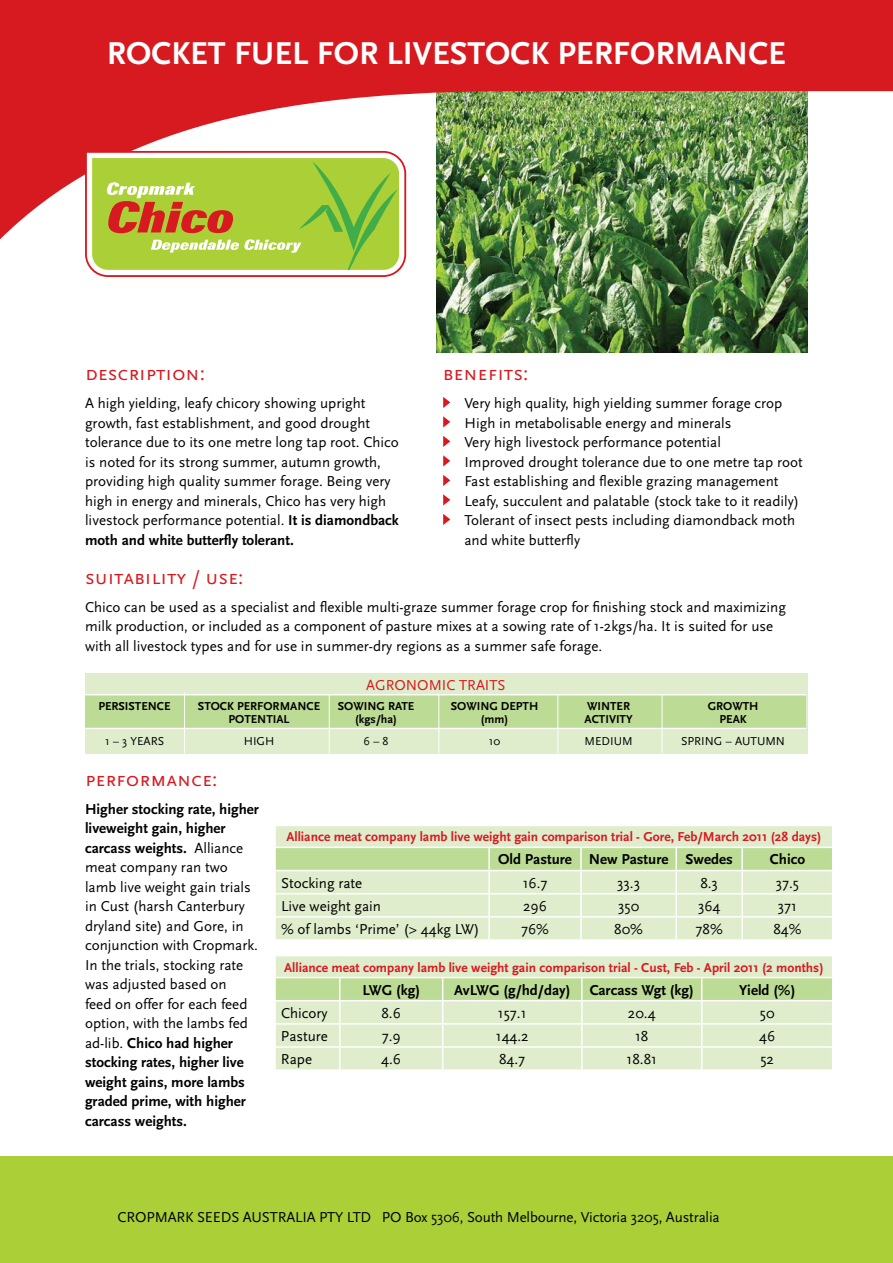
<style>
.page{position:relative;width:893px;height:1263px;background:#fff}
.page>*{position:absolute;margin:0;border:0;box-sizing:border-box;transform-origin:0 0}
.t1{font:700 33px "Scala Sans";color:#fff}
.t2{font:21px "Scala Sans Caps";color:#d71920}
.t3{font:15px/19.5px "Scala Sans";color:#000}
.t4{font:700 15px "Scala Sans";color:#000}
.t5{font:15px "Scala Sans Caps";color:#d71920}
.t6{font:700 13.5px "Scala Sans";color:#d71920}
.t7{font:700 12px "Scala Sans";color:#000}
.t8{font:12px "Scala Sans";color:#000}
.s1{font-weight:700}
</style>
<div class="page">
<img style="left:437px;top:262px;width:371px;height:90px">
<div style="left:0;top:1157px;width:893px;height:106px;background:#abd037"></div>
<img style="left:0;top:0;width:893px;height:262px">
<svg style="left:443px;top:397px;width:7px;height:11px"></svg>
<svg style="left:443px;top:416px;width:7px;height:11px"></svg>
<svg style="left:443px;top:436px;width:7px;height:11px"></svg>
<svg style="left:443px;top:455px;width:7px;height:11px"></svg>
<svg style="left:443px;top:475px;width:7px;height:11px"></svg>
<svg style="left:443px;top:494px;width:7px;height:11px"></svg>
<svg style="left:443px;top:514px;width:7px;height:11px"></svg>
<svg style="left:78px;top:144px;width:335px;height:118px"></svg>
<svg style="left:82px;top:148px;width:328px;height:129px"></svg>
<svg style="left:275px;top:956px;width:558px;height:113px;background:#daeac5"></svg>
<svg style="left:275px;top:826px;width:558px;height:113px;background:#daeac5"></svg>
<div style="left:85px;top:673px;width:723px;height:81px;background:#dfedcd"></div>
<svg style="left:85px;top:694px;width:721px;height:35px;background:#c1dd9c"></svg>
<hr style="left:184px;top:692px;width:1px;height:61px;background:#fff">
<hr style="left:329px;top:694px;width:1px;height:59px;background:#fff">
<hr style="left:438px;top:695px;width:1px;height:58px;background:#fff">
<hr style="left:557px;top:694px;width:1px;height:59px;background:#fff">
<hr style="left:662px;top:695px;width:1px;height:58px;background:#fff">
<h1 class="t1" style="left:107px;top:36px;width:681px">ROCKET FUEL FOR LIVESTOCK PERFORMANCE</h1>
<h2 class="t2" style="left:443px;top:362px;width:87px">benefits:</h2>
<p class="t3" style="left:464px;top:394px;width:340px">Very high quality, high yielding summer forage crop High in metabolisable energy and minerals<br>Very high livestock performance potential<br>Improved drought tolerance due to one metre tap root Fast establishing and flexible grazing management Leafy, succulent and palatable (stock take to it readily)<br>Tolerant of insect pests including diamondback moth and white butterfly</p>
<h2 class="t2" style="left:85px;top:362px;width:121px">description:</h2>
<p class="t3" style="left:85px;top:394px;width:315px">A high yielding, leafy chicory showing upright growth, fast establishment, and good drought tolerance due to its one metre long tap root. Chico is noted for its strong summer, autumn growth, providing high quality summer forage. Being very high in energy and minerals, Chico has very high livestock performance potential. <span class="s1">It is diamondback moth and white butterfly tolerant.</span></p>
<h2 class="t2" style="left:85px;top:565px;width:160px">suitability / use:</h2>
<p class="t3" style="left:85px;top:597px;width:702px">Chico can be used as a specialist and flexible multi-graze summer forage crop for finishing stock and maximizing milk production, or included as a component of pasture mixes at a sowing rate of 1-2kgs/ha. It is suited for use with all livestock types and for use in summer-dry regions as a summer safe forage.</p>
<p class="t5" style="left:366px;top:676px;width:141px">AGRONOMIC TRAITS</p>
<p class="t7" style="left:98px;top:699px;width:74px">PERSISTENCE</p>
<p class="t7" style="left:198px;top:699px;width:124px">STOCK PERFORMANCE</p>
<p class="t7" style="left:338px;top:699px;width:78px">SOWING RATE</p>
<p class="t7" style="left:451px;top:699px;width:89px">SOWING DEPTH</p>
<p class="t7" style="left:587px;top:699px;width:45px">WINTER</p>
<p class="t7" style="left:708px;top:699px;width:52px">GROWTH</p>
<p class="t7" style="left:229px;top:713px;width:63px">POTENTIAL</p>
<p class="t7" style="left:355px;top:713px;width:43px">(kgs/ha)</p>
<p class="t7" style="left:481px;top:713px;width:29px">(mm)</p>
<p class="t7" style="left:584px;top:713px;width:50px">ACTIVITY</p>
<p class="t7" style="left:719px;top:713px;width:29px">PEAK</p>
<p class="t8" style="left:105px;top:735px;width:61px">1 – 3 YEARS</p>
<p class="t8" style="left:244px;top:735px;width:32px">HIGH</p>
<p class="t8" style="left:363px;top:735px;width:27px">6 – 8</p>
<p class="t8" style="left:489px;top:735px;width:13px">10</p>
<p class="t8" style="left:585px;top:735px;width:50px">MEDIUM</p>
<p class="t8" style="left:681px;top:735px;width:105px">SPRING – AUTUMN</p>
<h2 class="t2" style="left:85px;top:768px;width:134px">performance:</h2>
<p class="t3" style="left:85px;top:799px;width:175px"><span class="s1">Higher stocking rate, higher liveweight gain, higher carcass weights.</span> Alliance meat company ran two lamb live weight gain trials in Cust (harsh Canterbury dryland site) and Gore, in conjunction with Cropmark.<br>In the trials, stocking rate was adjusted based on<br>feed on offer for each feed option, with the lambs fed ad-lib. <span class="s1">Chico had higher stocking rates, higher live weight gains, more lambs graded prime, with higher carcass weights.</span></p>
<p class="t6" style="left:286px;top:830px;width:536px">Alliance meat company lamb live weight gain comparison trial - Gore, Feb/March 2011 (28 days)</p>
<p class="t4" style="left:498px;top:851px;width:236px">Old Pasture New Pasture Swedes</p>
<p class="t4" style="left:770px;top:851px;width:37px">Chico</p>
<p class="t3" style="left:281px;top:873px;width:83px">Stocking rate</p>
<p class="t3" style="left:523px;top:873px;width:26px">16.7</p>
<p class="t3" style="left:617px;top:873px;width:25px">33.3</p>
<p class="t3" style="left:700px;top:873px;width:19px">8.3</p>
<p class="t3" style="left:776px;top:873px;width:25px">37.5</p>
<p class="t3" style="left:281px;top:896px;width:102px">Live weight gain</p>
<p class="t3" style="left:523px;top:896px;width:25px">296</p>
<p class="t3" style="left:618px;top:896px;width:23px">350</p>
<p class="t3" style="left:698px;top:896px;width:24px">364</p>
<p class="t3" style="left:778px;top:896px;width:21px">371</p>
<p class="t3" style="left:281px;top:920px;width:200px">% of lambs ‘Prime’ (&gt; 44kg LW)</p>
<p class="t3" style="left:521px;top:920px;width:29px">76%</p>
<p class="t3" style="left:614px;top:920px;width:30px">80%</p>
<p class="t3" style="left:696px;top:920px;width:29px">78%</p>
<p class="t3" style="left:773px;top:920px;width:30px">84%</p>
<p class="t6" style="left:284px;top:960px;width:541px">Alliance meat company lamb live weight gain comparison trial - Cust, Feb - April 2011 (2 months)</p>
<p class="t4" style="left:362px;top:981px;width:59px">LWG (kg)</p>
<p class="t4" style="left:454px;top:981px;width:118px">AvLWG (g/hd/day)</p>
<p class="t4" style="left:590px;top:981px;width:105px">Carcass Wgt (kg)</p>
<p class="t4" style="left:739px;top:981px;width:58px">Yield (%)</p>
<p class="t3" style="left:281px;top:1003px;width:48px">Chicory</p>
<p class="t3" style="left:381px;top:1003px;width:21px">8.6</p>
<p class="t3" style="left:498px;top:1003px;width:30px">157.1</p>
<p class="t3" style="left:628px;top:1003px;width:29px">20.4</p>
<p class="t3" style="left:760px;top:1003px;width:16px">50</p>
<p class="t3" style="left:281px;top:1027px;width:49px">Pasture</p>
<p class="t3" style="left:382px;top:1027px;width:20px">7.9</p>
<p class="t3" style="left:496px;top:1027px;width:34px">144.2</p>
<p class="t3" style="left:635px;top:1027px;width:15px">18</p>
<p class="t3" style="left:759px;top:1027px;width:18px">46</p>
<p class="t3" style="left:281px;top:1050px;width:33px">Rape</p>
<p class="t3" style="left:381px;top:1050px;width:21px">4.6</p>
<p class="t3" style="left:499px;top:1050px;width:28px">84.7</p>
<p class="t3" style="left:627px;top:1050px;width:32px">18.81</p>
<p class="t3" style="left:760px;top:1050px;width:15px">52</p>
<p class="t3" style="left:118px;top:1208px;width:604px">CROPMARK SEEDS AUSTRALIA PTY LTD PO Box 5306, South Melbourne, Victoria 3205, Australia</p>
</div>
